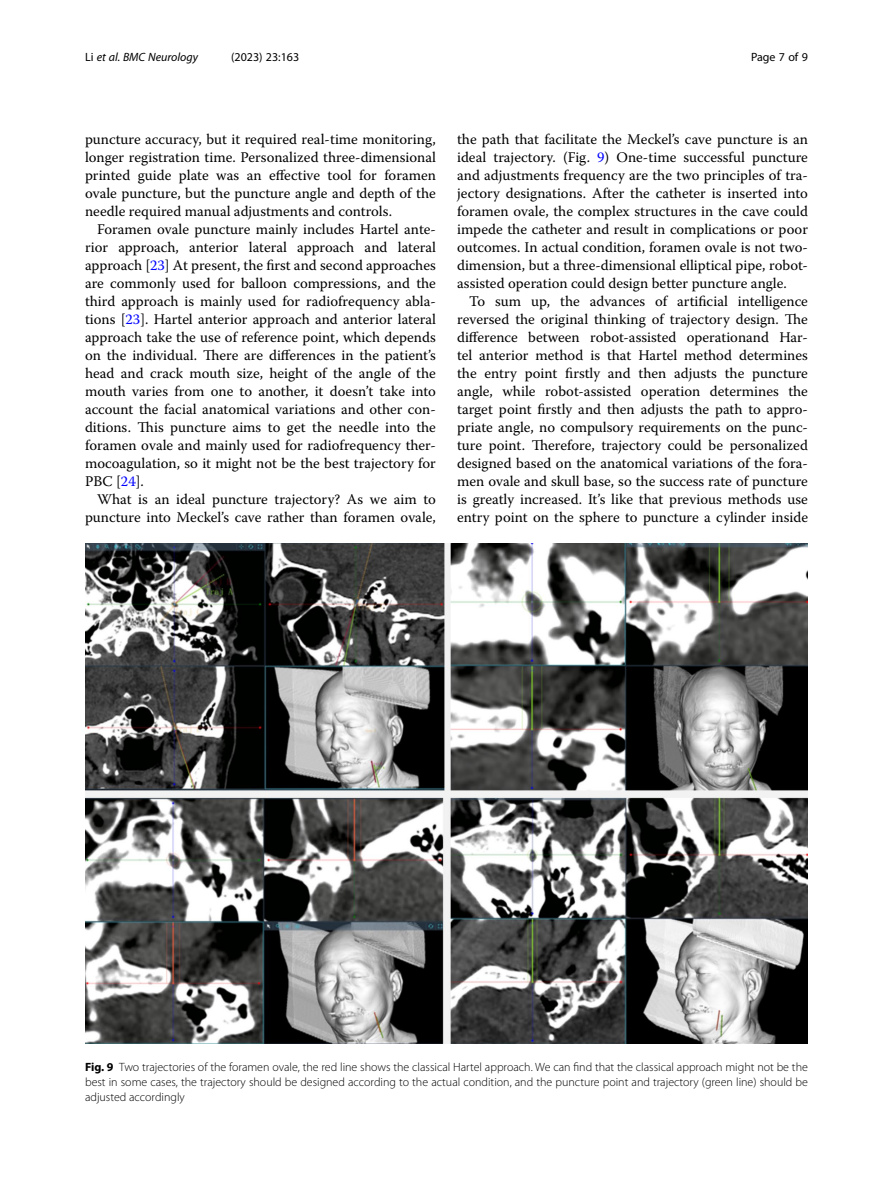
<style>
.page{position:relative;width:893px;height:1191px;background:#fff}
.page>*{position:absolute;margin:0;border:0;box-sizing:border-box;transform-origin:0 0}
.Body_Text_Indent{font:14.7px/18px "Warnock Pro";color:#000;text-align:justify}
.Body_Text{font:14.7px/18px "Warnock Pro";color:#000;text-align:justify}
.Figure_Caption{font:300 12px/15px "Myriad Pro";color:#000;text-align:justify}
.t1{font:12px "Myriad Pro";color:#000}
.t2{font:italic 12px "Myriad Pro";color:#000}
.s1{font-style:normal}
.s2{color:#00f}
.s3{font-weight:700}
</style>
<div class="page">
<img style="left:85px;top:543px;width:723px;height:501px">
<p class="t2" style="left:85px;top:50px;width:115px"><span class="s1">Li</span> et al. BMC Neurology</p>
<p class="t1" style="left:231px;top:50px;width:70px">(2023) 23:163</p>
<p class="t1" style="left:751px;top:50px;width:58px">Page 7 of 9</p>
<p class="Body_Text" style="left:85px;top:130px;width:352px">puncture accuracy, but it required real-time monitoring, longer registration time. Personalized three-dimensional printed guide plate was an effective tool for foramen ovale puncture, but the puncture angle and depth of the needle required manual adjustments and controls.</p>
<p class="Body_Text_Indent" style="left:85px;top:220px;width:352px;text-indent:12px">Foramen ovale puncture mainly includes Hartel ante&shy;rior approach, anterior lateral approach and lateral approach [<span class="s2">23</span>] At present, the first and second approaches are commonly used for balloon compressions, and the third approach is mainly used for radiofrequency abla&shy;tions [<span class="s2">23</span>]. Hartel anterior approach and anterior lateral approach take the use of reference point, which depends on the individual. There are differences in the patient’s head and crack mouth size, height of the angle of the mouth varies from one to another, it doesn’t take into account the facial anatomical variations and other con&shy;ditions. This puncture aims to get the needle into the foramen ovale and mainly used for radiofrequency ther&shy;mocoagulation, so it might not be the best trajectory for PBC [<span class="s2">24</span>].</p>
<p class="Body_Text_Indent" style="left:85px;top:490px;width:352px;text-align:right">What is an ideal puncture trajectory? As we aim to puncture into Meckel’s cave rather than foramen ovale,</p>
<p class="Body_Text_Indent" style="left:457px;top:130px;width:352px">the path that facilitate the Meckel’s cave puncture is an ideal trajectory. (Fig. <span class="s2">9</span>) One-time successful puncture and adjustments frequency are the two principles of tra&shy;jectory designations. After the catheter is inserted into foramen ovale, the complex structures in the cave could impede the catheter and result in complications or poor outcomes. In actual condition, foramen ovale is not two&shy;dimension, but a three-dimensional elliptical pipe, robot&shy;assisted operation could design better puncture angle.</p>
<p class="Body_Text_Indent" style="left:457px;top:292px;width:352px;text-indent:12px">To sum up, the advances of artificial intelligence reversed the original thinking of trajectory design. The difference between robot-assisted operationand Har&shy;tel anterior method is that Hartel method determines the entry point firstly and then adjusts the puncture angle, while robot-assisted operation determines the target point firstly and then adjusts the path to appro&shy;priate angle, no compulsory requirements on the punc&shy;ture point. Therefore, trajectory could be personalized designed based on the anatomical variations of the fora&shy;men ovale and skull base, so the success rate of puncture is greatly increased. It’s like that previous methods use entry point on the sphere to puncture a cylinder inside</p>
<p class="Figure_Caption" style="left:85px;top:1059px;width:724px"><span class="s3">Fig. 9</span> Two trajectories of the foramen ovale, the red line shows the classical Hartel approach. We can find that the classical approach might not be the best in some cases, the trajectory should be designed according to the actual condition, and the puncture point and trajectory (green line) should be adjusted accordingly</p>
</div>
